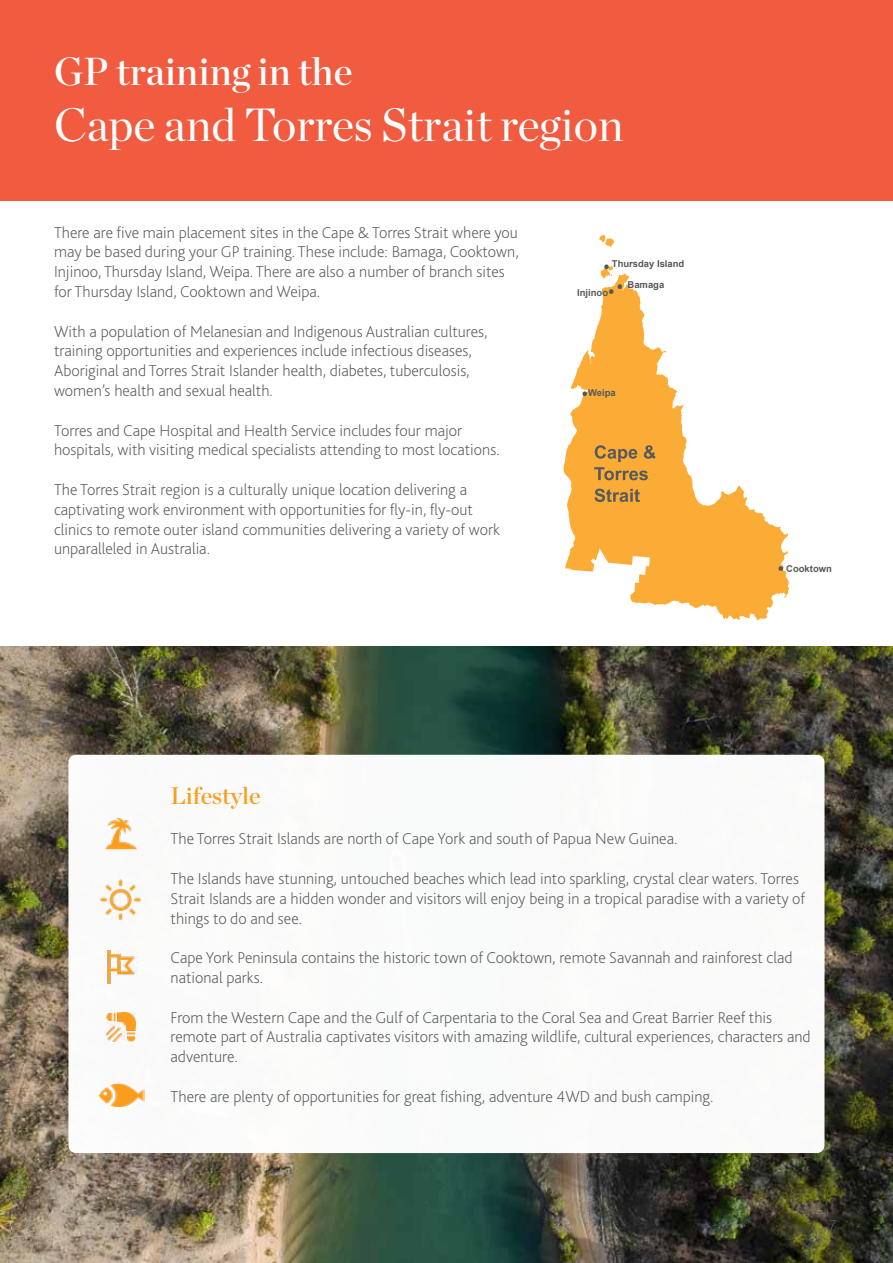
<style>
.page{position:relative;width:893px;height:1263px;background:#fff}
.page>*{position:absolute;margin:0;border:0;box-sizing:border-box;transform-origin:0 0}
.t1{font:46.5px "Chronicle Display";color:#fff}
.t2{font:39px "Chronicle Display Semi";color:#fff}
.t3{font:24px "Chronicle Display Semi";color:#f99d1c}
.t4{font:200 16.5px/19.8px "Bliss 2";color:#58595b}
.t5{font:700 9.45px "Arial";color:#58595b}
</style>
<div class="page">
<img style="left:0;top:647px;width:893px;height:616px">
<div style="left:68px;top:755px;width:756px;height:398px;background:#fff;border-radius:8px"></div>
<div style="left:0;top:0;width:893px;height:201px;background:#f15b40"></div>
<svg style="left:563px;top:273px;width:226px;height:347px"></svg>
<svg style="left:599px;top:235px;width:15px;height:12px"></svg>
<svg style="left:594px;top:445px;width:62px;height:57px;background:#d2973e"></svg>
<svg style="left:601px;top:264px;width:12px;height:14px"></svg>
<svg style="left:582px;top:391px;width:6px;height:5px"></svg>
<svg style="left:778px;top:566px;width:6px;height:5px"></svg>
<svg style="left:608px;top:284px;width:15px;height:10px"></svg>
<img style="left:100px;top:879px;width:41px;height:42px">
<img style="left:104px;top:950px;width:33px;height:33px">
<img style="left:98px;top:1082px;width:46px;height:25px">
<img style="left:106px;top:1012px;width:29px;height:29px">
<img style="left:105px;top:817px;width:32px;height:34px">
<h2 class="t2" style="left:54px;top:41px;width:300px">GP training in the</h2>
<h1 class="t1" style="left:54px;top:89px;width:571px">Cape and Torres Strait region</h1>
<p class="t4" style="left:54px;top:222px;width:466px">There are five main placement sites in the Cape &amp; Torres Strait where you may be based during your GP training. These include: Bamaga, Cooktown, Injinoo, Thursday Island, Weipa. There are also a number of branch sites for Thursday Island, Cooktown and Weipa.</p>
<p class="t4" style="left:54px;top:321px;width:435px">With a population of Melanesian and Indigenous Australian cultures, training opportunities and experiences include infectious diseases, Aboriginal and Torres Strait Islander health, diabetes, tuberculosis, women’s health and sexual health.</p>
<p class="t4" style="left:54px;top:420px;width:447px">Torres and Cape Hospital and Health Service includes four major hospitals, with visiting medical specialists attending to most locations.</p>
<p class="t4" style="left:54px;top:480px;width:447px">The Torres Strait region is a culturally unique location delivering a captivating work environment with opportunities for fly-in, fly-out clinics to remote outer island communities delivering a variety of work unparalleled in Australia.</p>
<p class="t5" style="left:612px;top:257px;width:74px">Thursday Island</p>
<p class="t5" style="left:577px;top:286px;width:32px">Injinoo</p>
<p class="t5" style="left:627px;top:278px;width:38px">Bamaga</p>
<p class="t5" style="left:588px;top:386px;width:29px">Weipa</p>
<h3 class="t3" style="left:171px;top:777px;width:92px">Lifestyle</h3>
<p class="t5" style="left:786px;top:562px;width:47px">Cooktown</p>
<p class="t4" style="left:171px;top:829px;width:508px">The Torres Strait Islands are north of Cape York and south of Papua New Guinea.</p>
<p class="t4" style="left:171px;top:868px;width:636px">The Islands have stunning, untouched beaches which lead into sparkling, crystal clear waters. Torres<br>Strait Islands are a hidden wonder and visitors will enjoy being in a tropical paradise with a variety of things to do and see.</p>
<p class="t4" style="left:171px;top:948px;width:624px">Cape York Peninsula contains the historic town of Cooktown, remote Savannah and rainforest clad national parks.</p>
<p class="t4" style="left:171px;top:1007px;width:642px">From the Western Cape and the Gulf of Carpentaria to the Coral Sea and Great Barrier Reef this remote part of Australia captivates visitors with amazing wildlife, cultural experiences, characters and adventure.</p>
<p class="t4" style="left:171px;top:1086px;width:544px">There are plenty of opportunities for great fishing, adventure 4WD and bush camping.</p>
<p class="t4" style="left:829px;top:1215px;width:9px">7</p>
</div>
